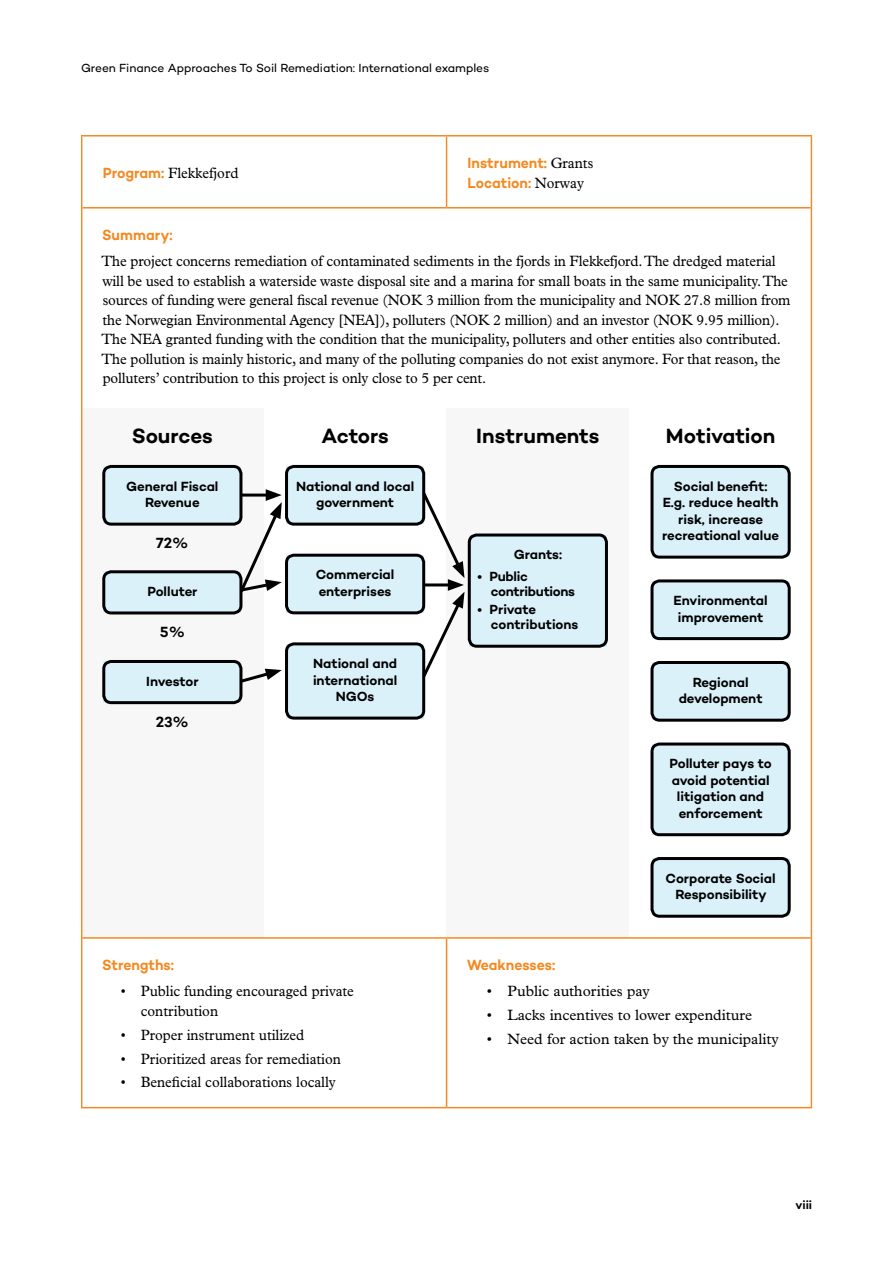
<style>
.page{position:relative;width:893px;height:1263px;background:#fff}
.page>*{position:absolute;margin:0;border:0;box-sizing:border-box;transform-origin:0 0}
.t1{font:600 21px "Campton";letter-spacing:-.005em;color:#000}
.t2{font:15px/19.5px "Plantin MT Pro";letter-spacing:-.01em;color:#000;scale:.95 1}
.t3{font:15px "Plantin MT Pro";letter-spacing:-.01em;color:#000}
.t4{font:600 15px/19.5px "Campton";color:#f38920;scale:.95 1}
.t5{font:600 15px "Campton";color:#000}
.t6{font:600 13.5px/16.5px "Campton";letter-spacing:-.005em;color:#000;text-align:center}
.t7{font:12px "Campton";letter-spacing:-.005em;color:#000}
.t8{font:600 12px "Campton";color:#000}
.s1{font-family:"Campton";font-weight:600;color:#f38920}
.s2{font-family:"Plantin MT Pro";font-weight:400;color:#000}
</style>
<div class="page">
<div style="left:81px;top:409px;width:183px;height:529px;background:#f8f7f7"></div>
<div style="left:446px;top:409px;width:183px;height:529px;background:#f8f7f7"></div>
<div style="left:104px;top:466px;width:137px;height:58px;background:#daf1fa"></div>
<div style="left:102px;top:465px;width:140px;height:61px;border:3px solid #000;border-radius:8px"></div>
<div style="left:287px;top:466px;width:137px;height:58px;background:#daf1fa"></div>
<div style="left:285px;top:465px;width:140px;height:61px;border:3px solid #000;border-radius:8px"></div>
<div style="left:469px;top:535px;width:137px;height:111px;background:#daf1fa"></div>
<div style="left:468px;top:533px;width:140px;height:115px;border:3px solid #000;border-radius:8px"></div>
<div style="left:652px;top:466px;width:137px;height:91px;background:#daf1fa"></div>
<div style="left:650px;top:465px;width:141px;height:94px;border:3px solid #000;border-radius:8px"></div>
<div style="left:652px;top:581px;width:137px;height:58px;background:#daf1fa"></div>
<div style="left:650px;top:579px;width:141px;height:61px;border:3px solid #000;border-radius:8px"></div>
<div style="left:652px;top:662px;width:137px;height:58px;background:#daf1fa"></div>
<div style="left:650px;top:661px;width:141px;height:61px;border:3px solid #000;border-radius:8px"></div>
<div style="left:652px;top:858px;width:137px;height:58px;background:#daf1fa"></div>
<div style="left:650px;top:857px;width:141px;height:61px;border:3px solid #000;border-radius:8px"></div>
<div style="left:652px;top:744px;width:137px;height:91px;background:#daf1fa"></div>
<div style="left:650px;top:742px;width:141px;height:94px;border:3px solid #000;border-radius:8px"></div>
<div style="left:287px;top:555px;width:137px;height:58px;background:#daf1fa"></div>
<div style="left:285px;top:554px;width:140px;height:60px;border:3px solid #000;border-radius:8px"></div>
<div style="left:287px;top:644px;width:137px;height:74px;background:#daf1fa"></div>
<div style="left:285px;top:642px;width:140px;height:78px;border:3px solid #000;border-radius:8px"></div>
<div style="left:104px;top:572px;width:137px;height:41px;background:#daf1fa"></div>
<div style="left:102px;top:570px;width:140px;height:44px;border:3px solid #000;border-radius:8px"></div>
<div style="left:104px;top:661px;width:137px;height:42px;background:#daf1fa"></div>
<div style="left:102px;top:660px;width:140px;height:44px;border:3px solid #000;border-radius:8px"></div>
<svg style="left:238px;top:669px;width:44px;height:16px"></svg>
<svg style="left:237px;top:489px;width:45px;height:107px"></svg>
<svg style="left:420px;top:489px;width:44px;height:191px"></svg>
<hr style="left:81px;top:135px;width:366px;height:2px;background:#f38920">
<hr style="left:447px;top:135px;width:365px;height:2px;background:#f38920">
<hr style="left:82px;top:207px;width:365px;height:2px;background:#f38920">
<hr style="left:447px;top:207px;width:364px;height:2px;background:#f38920">
<hr style="left:82px;top:937px;width:365px;height:2px;background:#f38920">
<hr style="left:447px;top:937px;width:364px;height:2px;background:#f38920">
<hr style="left:446px;top:939px;width:1px;height:168px;background:#f38920">
<hr style="left:81px;top:1107px;width:366px;height:1px;background:#f38920">
<hr style="left:447px;top:1107px;width:365px;height:1px;background:#f38920">
<hr style="left:81px;top:137px;width:1px;height:71px;background:#f38920">
<hr style="left:446px;top:137px;width:1px;height:70px;background:#f38920">
<hr style="left:811px;top:137px;width:1px;height:71px;background:#f38920">
<hr style="left:81px;top:208px;width:1px;height:730px;background:#f38920">
<hr style="left:811px;top:208px;width:1px;height:730px;background:#f38920">
<hr style="left:81px;top:938px;width:1px;height:169px;background:#f38920">
<hr style="left:811px;top:938px;width:1px;height:169px;background:#f38920">
<p class="t7" style="left:81px;top:61px;width:410px">Green Finance Approaches To Soil Remediation: International examples</p>
<p class="t2" style="left:103px;top:163px;width:144px"><span class="s1">Program:</span> Flekkefjord</p>
<p class="t4" style="left:468px;top:153px;width:134px">Instrument: <span class="s2">Grants<br></span>Location: <span class="s2">Norway</span></p>
<p class="t4" style="left:102px;top:225px;width:76px">Summary:</p>
<p class="t2" style="left:102px;top:252px;width:727px">The project concerns remediation of contaminated sediments in the fjords in Flekkefjord. The dredged material will be used to establish a waterside waste disposal site and a marina for small boats in the same municipality. The sources of funding were general fiscal revenue (NOK 3 million from the municipality and NOK 27.8 million from the Norwegian Environmental Agency [NEA]), polluters (NOK 2 million) and an investor (NOK 9.95 million).<br>The NEA granted funding with the condition that the municipality, polluters and other entities also contributed.<br>The pollution is mainly historic, and many of the polluting companies do not exist anymore. For that reason, the polluters’ contribution to this project is only close to 5 per cent.</p>
<h1 class="t1" style="left:132px;top:423px;width:83px">Sources</h1>
<h1 class="t1" style="left:321px;top:423px;width:69px">Actors</h1>
<h1 class="t1" style="left:476px;top:423px;width:125px">Instruments</h1>
<h1 class="t1" style="left:666px;top:423px;width:111px">Motivation</h1>
<p class="t6" style="left:126px;top:478px;width:94px">General Fiscal<br>Revenue</p>
<p class="t5" style="left:156px;top:533px;width:34px">72%</p>
<p class="t6" style="left:662px;top:478px;width:119px">Social benefit:<br>E.g. reduce health risk, increase recreational value</p>
<p class="t6" style="left:296px;top:478px;width:120px">National and local government</p>
<p class="t6" style="left:514px;top:546px;width:50px">Grants:</p>
<p class="t6" style="left:491px;top:569px;width:86px;line-height:15px;text-align:left;text-indent:-14px">• Public contributions</p>
<p class="t6" style="left:491px;top:602px;width:89px;line-height:15px;text-align:left;text-indent:-14px">• Private contributions</p>
<p class="t6" style="left:316px;top:566px;width:80px;text-align:left">Commercial enterprises</p>
<p class="t6" style="left:147px;top:583px;width:52px">Polluter</p>
<p class="t5" style="left:160px;top:622px;width:27px">5%</p>
<p class="t6" style="left:146px;top:673px;width:54px">Investor</p>
<p class="t5" style="left:156px;top:712px;width:35px">23%</p>
<p class="t6" style="left:673px;top:592px;width:96px">Environmental improvement</p>
<p class="t6" style="left:313px;top:655px;width:86px">National and international<br>NGOs</p>
<p class="t6" style="left:679px;top:674px;width:85px">Regional development</p>
<p class="t6" style="left:669px;top:755px;width:104px">Polluter pays to avoid potential litigation and enforcement</p>
<p class="t4" style="left:102px;top:955px;width:77px">Strengths:</p>
<p class="t2" style="left:141px;top:982px;width:226px;text-indent:-20px">• Public funding encouraged private contribution</p>
<p class="t2" style="left:121px;top:1025px;width:195px">• Proper instrument utilized</p>
<p class="t2" style="left:121px;top:1049px;width:233px">• Prioritized areas for remediation</p>
<p class="t2" style="left:121px;top:1073px;width:228px">• Beneficial collaborations locally</p>
<p class="t6" style="left:666px;top:870px;width:111px">Corporate Social<br>Responsibility</p>
<p class="t4" style="left:467px;top:955px;width:95px">Weaknesses:</p>
<p class="t3" style="left:487px;top:983px;width:164px">• Public authorities pay</p>
<p class="t3" style="left:487px;top:1007px;width:267px">• Lacks incentives to lower expenditure</p>
<p class="t3" style="left:487px;top:1030px;width:293px">• Need for action taken by the municipality</p>
<p class="t8" style="left:795px;top:1197px;width:18px">viii</p>
</div>
